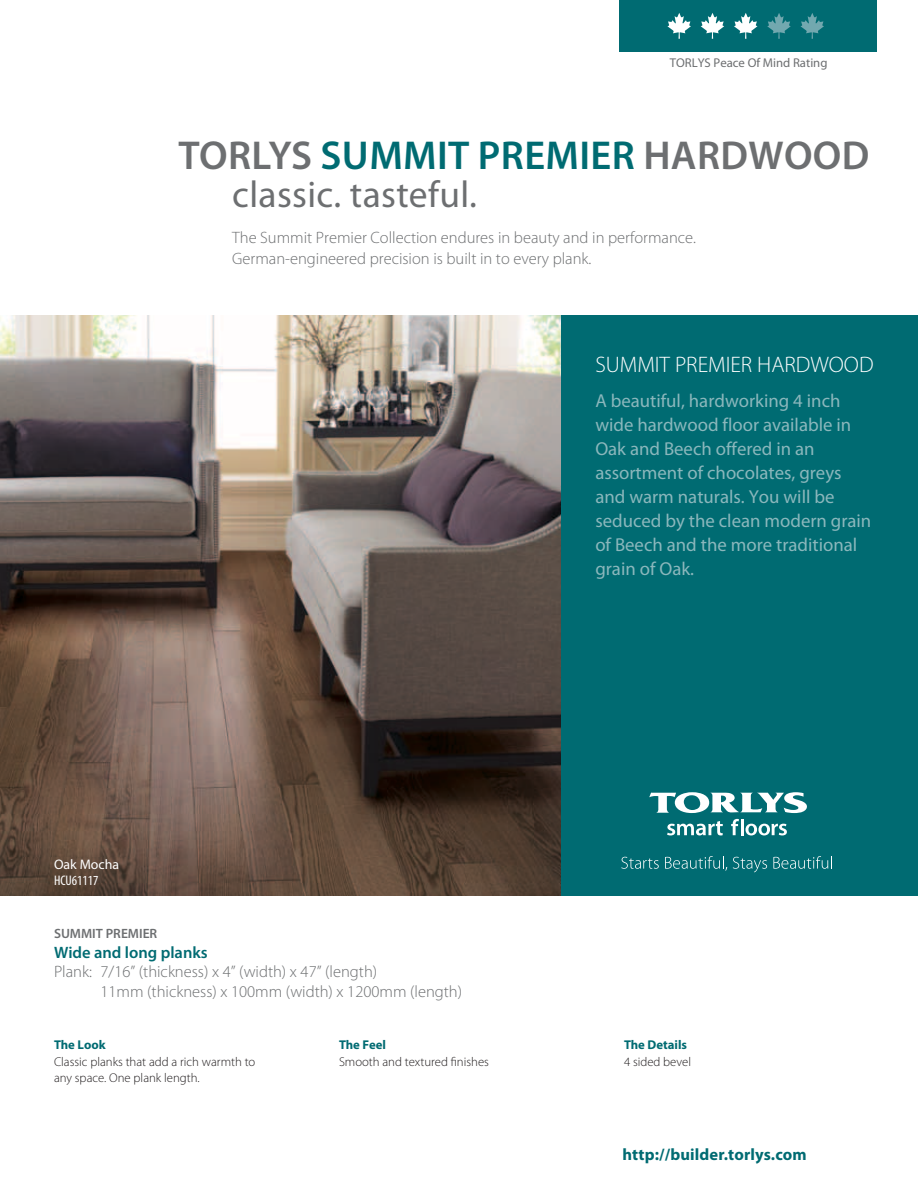
<style>
.page{position:relative;width:918px;height:1188px;background:#fff}
.page>*{position:absolute;margin:0;border:0;box-sizing:border-box;transform-origin:0 0}
.t1{font:600 40.5px "Myriad Pro";letter-spacing:.01em;color:#6d6f71}
.t2{font:37.5px "Myriad Pro";letter-spacing:.01em;color:#6d6f71}
.t3{font:300 22.5px "Myriad Pro";color:#fff}
.t4{font:18.75px/24px "Myriad Pro";color:#8bb7bc}
.t5{font:300 16.5px/19.5px "Myriad Pro";color:#6d6f71}
.t6{font:700 16.5px "Myriad Pro";letter-spacing:.01em;color:#006b72}
.t7{font:600 16.5px "Myriad Pro";color:#006b72}
.t8{font:13.8px "Myriad Pro";color:#fff}
.t9{font:condensed 13.8px "Myriad Pro";color:#fff}
.t10{font:600 13.5px "Myriad Pro";color:#6d6f71}
.t11{font:300 12.75px/16.5px "Myriad Pro";color:#231f20}
.t12{font:700 12.75px "Myriad Pro";color:#006b72}
.t13{font:12.75px "Myriad Pro";color:#6d6f71}
.s1{color:#006b72}
</style>
<div class="page">
<div style="left:620px;top:0;width:258px;height:52px;background:#006b72"></div>
<svg style="left:667px;top:13px;width:24px;height:26px"></svg>
<svg style="left:801px;top:13px;width:23px;height:26px"></svg>
<svg style="left:701px;top:13px;width:23px;height:26px"></svg>
<svg style="left:767px;top:13px;width:24px;height:26px"></svg>
<svg style="left:734px;top:13px;width:23px;height:26px"></svg>
<img style="left:0;top:315px;width:562px;height:581px">
<div style="left:562px;top:315px;width:356px;height:581px;background:#006b72"></div>
<svg style="left:649px;top:792px;width:158px;height:21px"></svg>
<svg style="left:731px;top:819px;width:8px;height:16px"></svg>
<hr style="left:741px;top:819px;width:3px;height:16px;background:#fff">
<svg style="left:667px;top:821px;width:56px;height:14px"></svg>
<svg style="left:746px;top:824px;width:41px;height:11px"></svg>
<svg style="left:621px;top:857px;width:38px;height:12px"></svg>
<svg style="left:665px;top:856px;width:62px;height:15px"></svg>
<svg style="left:733px;top:857px;width:34px;height:15px"></svg>
<svg style="left:773px;top:856px;width:59px;height:13px"></svg>
<p class="t13" style="left:670px;top:56px;width:159px">TORLYS Peace Of Mind Rating</p>
<h1 class="t1" style="left:179px;top:133px;width:602px">TORLYS <span class="s1">SUMMIT PREMIER</span> HARDWOO</h1>
<h1 class="t1" style="left:842px;top:133px;width:29px">D</h1>
<h2 class="t2" style="left:232px;top:174px;width:246px">classic. tasteful.</h2>
<p class="t5" style="left:178px;top:228px;width:17px">T</p>
<p class="t5" style="left:232px;top:227px;width:465px;line-height:21px;text-indent:8px">he Summit Premier Collection endures in beauty and in performance.<br>German-engineered precision is built in to every plank.</p>
<p class="t3" style="left:595px;top:353px;width:280px">Summit Premier Hardwood</p>
<p class="t4" style="left:595px;top:389px;width:278px">A beautiful, hardworking 4 inch wide hardwood floor available in<br>Oak and Beech offered in an assortment of chocolates, greys and warm naturals. You will be seduced by the clean modern grain of Beech and the more traditional grain of Oak.</p>
<p class="t8" style="left:54px;top:857px;width:67px">Oak Mocha</p>
<p class="t9" style="left:54px;top:873px;width:46px">HCU61117</p>
<p class="t10" style="left:54px;top:926px;width:105px">SUMMIT PREMIER</p>
<p class="t7" style="left:54px;top:943px;width:155px">WIDE AND LONG PLANKS</p>
<p class="t5" style="left:100px;top:962px;width:363px;text-indent:-46px">Plank: 7/16” (thickness) x 4” (width) x 47” (length)<br>11mm (thickness) x 100mm (width) x 1200mm (length)</p>
<p class="t12" style="left:54px;top:1038px;width:53px">The Look</p>
<p class="t11" style="left:54px;top:1053px;width:203px">Classic planks that add a rich warmth to any space. One plank length.</p>
<p class="t12" style="left:339px;top:1038px;width:48px">The Feel</p>
<p class="t11" style="left:339px;top:1053px;width:151px">Smooth and textured finishes</p>
<p class="t12" style="left:624px;top:1038px;width:65px">The Details</p>
<p class="t11" style="left:624px;top:1053px;width:69px">4 sided bevel</p>
<p class="t6" style="left:623px;top:1145px;width:186px">http://builder.torlys.com</p>
</div>
